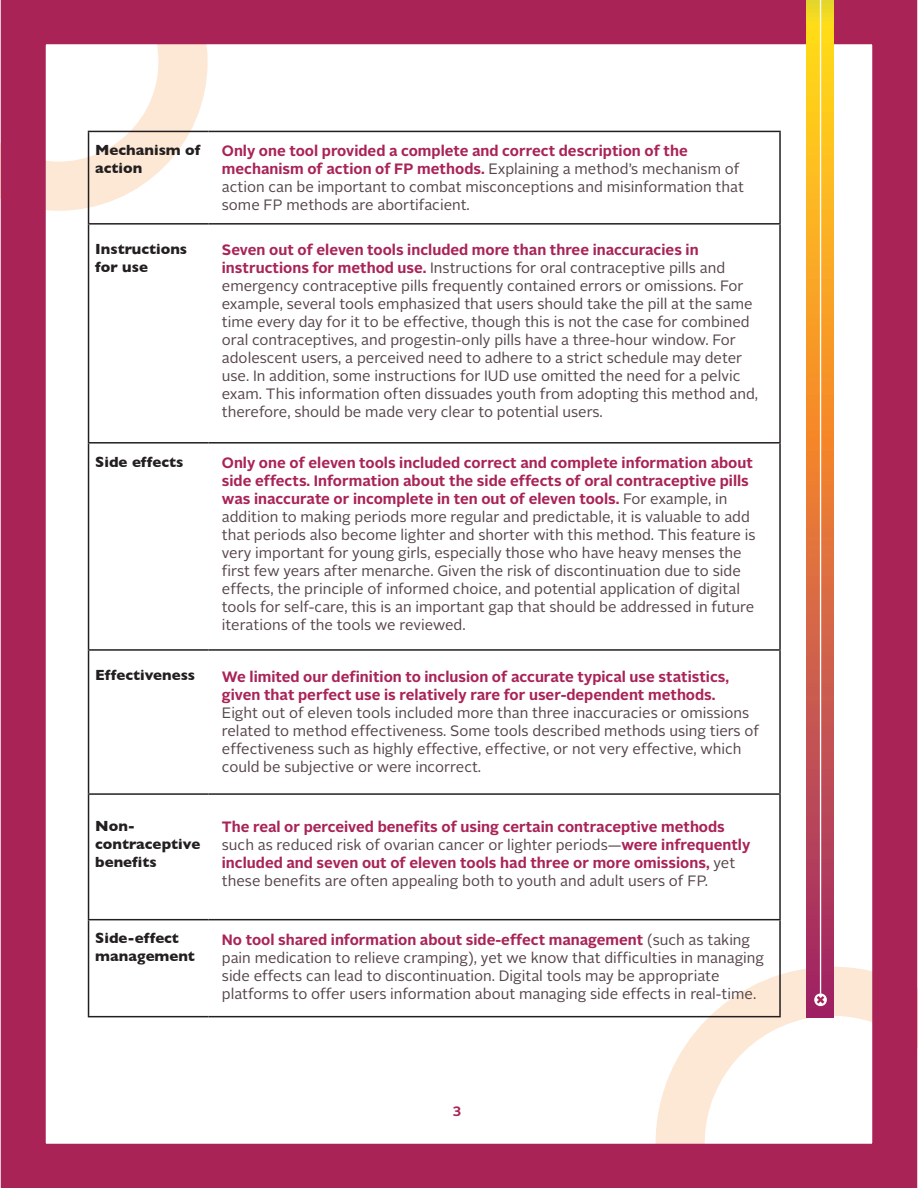
<style>
.page{position:relative;width:918px;height:1188px;background:#fff}
.page>*{position:absolute;margin:0;border:0;box-sizing:border-box;transform-origin:0 0}
.TableBody{font:15px/18px "Alright Sans";color:#56454a}
.TableBody-2{font:700 15px/18px "Alright Sans";color:#a92357}
.RankingTitle{font:700 15px/18px "Gill Sans";color:#231f20}
.t1{font:700 13.5px "Alright Sans";color:#a92357}
.s1{font-weight:700;color:#a92357}
.s2{font-weight:400;color:#56454a}
</style>
<div class="page">
<svg style="left:656px;top:967px;width:262px;height:221px"></svg>
<svg style="left:0;top:0;width:208px;height:211px"></svg>
<div style="left:1px;top:0;width:916px;height:1188px;border:45px solid #a92357"></div>
<hr style="left:88px;top:131px;width:120px;height:1px;background:#231f20">
<hr style="left:88px;top:132px;width:1px;height:91px;background:#231f20">
<hr style="left:208px;top:131px;width:573px;height:1px;background:#231f20">
<hr style="left:779px;top:132px;width:2px;height:91px;background:#231f20">
<hr style="left:88px;top:223px;width:120px;height:2px;background:#231f20">
<hr style="left:88px;top:225px;width:1px;height:217px;background:#231f20">
<hr style="left:208px;top:223px;width:573px;height:2px;background:#231f20">
<hr style="left:779px;top:225px;width:2px;height:217px;background:#231f20">
<hr style="left:88px;top:442px;width:120px;height:2px;background:#231f20">
<hr style="left:88px;top:444px;width:1px;height:205px;background:#231f20">
<hr style="left:208px;top:442px;width:573px;height:2px;background:#231f20">
<hr style="left:779px;top:444px;width:2px;height:205px;background:#231f20">
<hr style="left:88px;top:649px;width:120px;height:2px;background:#231f20">
<hr style="left:88px;top:651px;width:1px;height:142px;background:#231f20">
<hr style="left:208px;top:649px;width:573px;height:2px;background:#231f20">
<hr style="left:779px;top:651px;width:2px;height:142px;background:#231f20">
<hr style="left:88px;top:793px;width:120px;height:2px;background:#231f20">
<hr style="left:88px;top:795px;width:1px;height:124px;background:#231f20">
<hr style="left:208px;top:793px;width:573px;height:2px;background:#231f20">
<hr style="left:779px;top:795px;width:2px;height:124px;background:#231f20">
<hr style="left:88px;top:919px;width:120px;height:1px;background:#231f20">
<hr style="left:88px;top:920px;width:1px;height:96px;background:#231f20">
<hr style="left:208px;top:919px;width:573px;height:1px;background:#231f20">
<hr style="left:779px;top:920px;width:2px;height:96px;background:#231f20">
<hr style="left:88px;top:1016px;width:120px;height:1px;background:#231f20">
<hr style="left:208px;top:1016px;width:573px;height:1px;background:#231f20">
<svg style="left:807px;top:0;width:27px;height:1017px;background:#dd7f3c"></svg>
<hr style="left:820px;top:0;width:1px;height:994px;background:#fff">
<svg style="left:814px;top:993px;width:14px;height:14px"></svg>
<p class="RankingTitle" style="left:95px;top:141px;width:107px">Mechanism of action</p>
<p class="TableBody" style="left:222px;top:142px;width:524px"><span class="s1">Only one tool provided a complete and correct description of the mechanism of action of FP methods.</span> Explaining a method’s mechanism of action can be important to combat misconceptions and misinformation that some FP methods are abortifacient.</p>
<p class="RankingTitle" style="left:95px;top:240px;width:93px">Instructions for use</p>
<p class="TableBody" style="left:222px;top:242px;width:538px"><span class="s1">Seven out of eleven tools included more than three inaccuracies in instructions for method use.</span> Instructions for oral contraceptive pills and emergency contraceptive pills frequently contained errors or omissions. For example, several tools emphasized that users should take the pill at the same time every day for it to be effective, though this is not the case for combined oral contraceptives, and progestin-only pills have a three-hour window. For adolescent users, a perceived need to adhere to a strict schedule may deter use. In addition, some instructions for IUD use omitted the need for a pelvic exam. This information often dissuades youth from adopting this method and, therefore, should be made very clear to potential users.</p>
<p class="RankingTitle" style="left:95px;top:452px;width:90px">Side effects</p>
<p class="TableBody" style="left:222px;top:454px;width:535px"><span class="s1">Only one of eleven tools included correct and complete information about side effects. Information about the side effects of oral contraceptive pills was inaccurate or incomplete in ten out of eleven tools.</span> For example, in addition to making periods more regular and predictable, it is valuable to add that periods also become lighter and shorter with this method. This feature is very important for young girls, especially those who have heavy menses the first few years after menarche. Given the risk of discontinuation due to side effects, the principle of informed choice, and potential application of digital tools for self-care, this is an important gap that should be addressed in future iterations of the tools we reviewed.</p>
<p class="RankingTitle" style="left:95px;top:666px;width:101px">Effectiveness</p>
<p class="TableBody" style="left:222px;top:668px;width:539px"><span class="s1">We limited our definition to inclusion of accurate typical use statistics, given that perfect use is relatively rare for user-dependent methods.<br></span>Eight out of eleven tools included more than three inaccuracies or omissions related to method effectiveness. Some tools described methods using tiers of effectiveness such as highly effective, effective, or not very effective, which could be subjective or were incorrect.</p>
<p class="RankingTitle" style="left:95px;top:817px;width:107px">Non&shy;contraceptive benefits</p>
<p class="TableBody-2" style="left:222px;top:818px;width:530px">The real or perceived benefits of using certain contraceptive methods <span class="s2">such as reduced risk of ovarian cancer or lighter periods—</span>were infrequently included and seven out of eleven tools had three or more omissions, <span class="s2">yet these benefits are often appealing both to youth and adult users of FP.</span></p>
<p class="RankingTitle" style="left:95px;top:929px;width:101px">Side-effect management</p>
<p class="TableBody" style="left:222px;top:931px;width:544px"><span class="s1">No tool shared information about side-effect management</span> (such as taking pain medication to relieve cramping), yet we know that difficulties in managing side effects can lead to discontinuation. Digital tools may be appropriate platforms to offer users information about managing side effects in real-time.</p>
<p class="t1" style="left:453px;top:1101px;width:10px">3</p>
</div>
